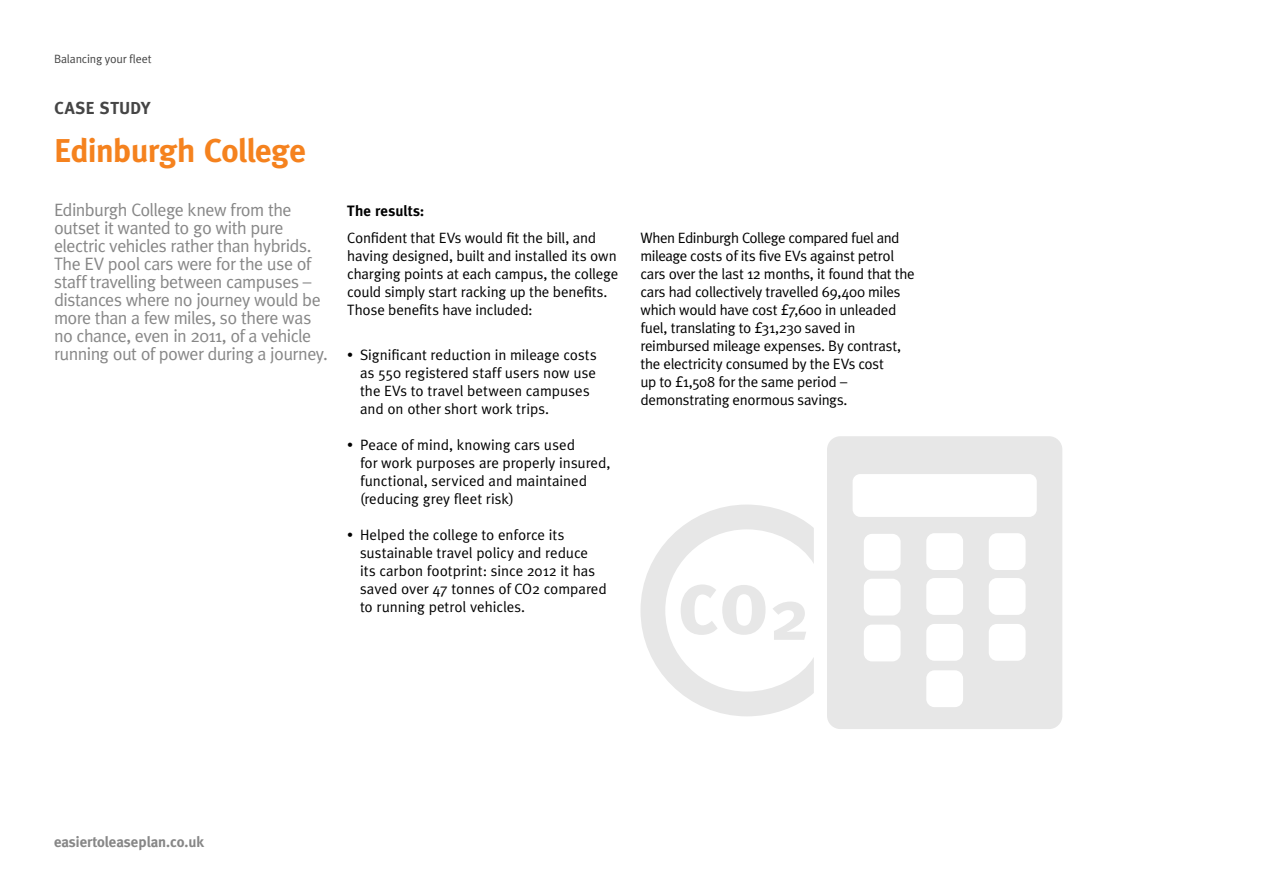
<style>
.page{position:relative;width:1263px;height:893px;background:#fff}
.page>*{position:absolute;margin:0;border:0;box-sizing:border-box;transform-origin:0 0}
.t1{font:700 33px "Meta";letter-spacing:-.015em;color:#f5821e}
.t2{font:18px/18px "Meta";letter-spacing:-.03em;color:#878787}
.t3{font:700 17.4px "Meta";letter-spacing:.025em;color:#454545}
.t4{font:15px/18px "Meta";letter-spacing:-.005em;color:#000}
.t5{font:700 15px "Meta";color:#878787}
.t6{font:700 15px "Meta";letter-spacing:.01em;color:#000}
.t7{font:12px "Meta";letter-spacing:-.01em;color:#454545}
.s1{font-size:12px}
</style>
<div class="page">
<svg style="left:827px;top:436px;width:235px;height:293px;fill:#e7e7e7"></svg>
<svg style="left:640px;top:505px;width:174px;height:211px"></svg>
<p class="t7" style="left:54px;top:52px;width:99px">Balancing your fleet</p>
<p class="t3" style="left:55px;top:98px;width:97px">CASE STUDY</p>
<h1 class="t1" style="left:55px;top:131px;width:253px">Edinburgh College</h1>
<p class="t2" style="left:54px;top:201px;width:275px">Edinburgh College knew from the outset it wanted to go with pure electric vehicles rather than hybrids.<br>The EV pool cars were for the use of staff travelling between campuses – distances where no journey would be more than a few miles, so there was no chance, even in 2011, of a vehicle running out of power during a journey.</p>
<p class="t6" style="left:347px;top:202px;width:79px">The results:</p>
<p class="t4" style="left:347px;top:229px;width:273px">Confident that EVs would fit the bill, and having designed, built and installed its own charging points at each campus, the college could simply start racking up the benefits.<br>Those benefits have included:</p>
<p class="t4" style="left:360px;top:346px;width:238px;text-indent:-13px"><span class="s1">•</span> Significant reduction in mileage costs as 550 registered staff users now use the EVs to travel between campuses and on other short work trips.</p>
<p class="t4" style="left:360px;top:436px;width:252px;text-indent:-13px"><span class="s1">•</span> Peace of mind, knowing cars used<br>for work purposes are properly insured, functional, serviced and maintained (reducing grey fleet risk)</p>
<p class="t4" style="left:360px;top:526px;width:248px;text-indent:-13px"><span class="s1">•</span> Helped the college to enforce its sustainable travel policy and reduce its carbon footprint: since 2012 it has saved over 47 tonnes of CO2 compared to running petrol vehicles.</p>
<p class="t4" style="left:640px;top:229px;width:276px">When Edinburgh College compared fuel and mileage costs of its five EVs against petrol cars over the last 12 months, it found that the cars had collectively travelled 69,400 miles which would have cost £7,600 in unleaded fuel, translating to £31,230 saved in reimbursed mileage expenses. By contrast, the electricity consumed by the EVs cost<br>up to £1,508 for the same period – demonstrating enormous savings.</p>
<p class="t5" style="left:54px;top:833px;width:152px">easiertoleaseplan.co.uk</p>
</div>
